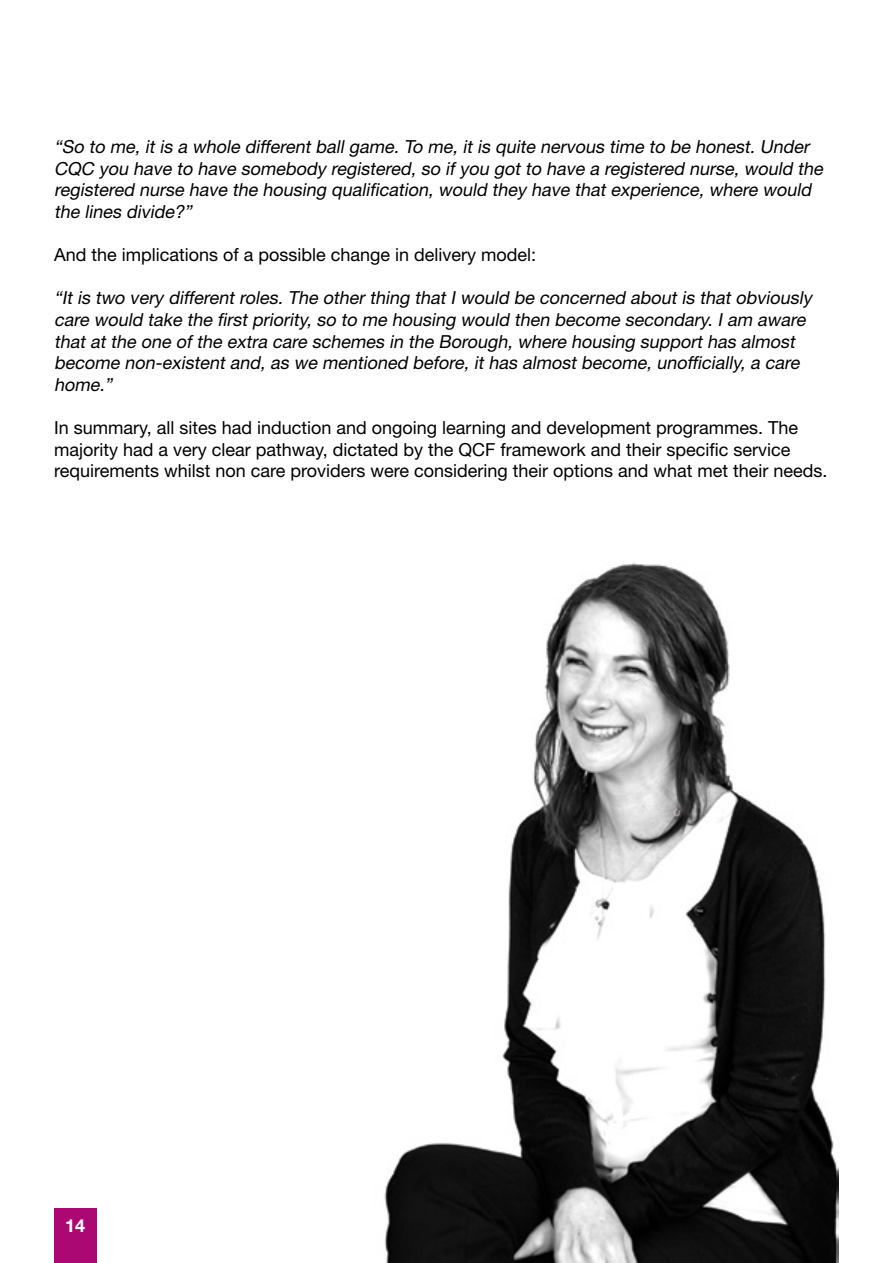
<style>
.page{position:relative;width:893px;height:1263px;background:#fff}
.page>*{position:absolute;margin:0;border:0;box-sizing:border-box;transform-origin:0 0}
.t1{font:italic 18px/21.6px "Helvetica Neue LT Std";color:#000}
.t2{font:18px/21.6px "Helvetica Neue LT Std";color:#000}
.t3{font:700 18px "Helvetica Neue LT Std";color:#fff}
</style>
<div class="page">
<div style="left:54px;top:1209px;width:43px;height:54px;background:#ab0873"></div>
<img style="left:384px;top:562px;width:455px;height:701px">
<p class="t1" style="left:54px;top:136px;width:774px">“So to me, it is a whole different ball game. To me, it is quite nervous time to be honest. Under CQC you have to have somebody registered, so if you got to have a registered nurse, would the registered nurse have the housing qualification, would they have that experience, where would the lines divide?”</p>
<p class="t2" style="left:54px;top:244px;width:484px">And the implications of a possible change in delivery model:</p>
<p class="t1" style="left:54px;top:287px;width:759px">“It is two very different roles. The other thing that I would be concerned about is that obviously care would take the first priority, so to me housing would then become secondary. I am aware that at the one of the extra care schemes in the Borough, where housing support has almost become non-existent and, as we mentioned before, it has almost become, unofficially, a care home.”</p>
<p class="t2" style="left:54px;top:417px;width:775px">In summary, all sites had induction and ongoing learning and development programmes. The majority had a very clear pathway, dictated by the QCF framework and their specific service requirements whilst non care providers were considering their options and what met their needs.</p>
<p class="t3" style="left:65px;top:1215px;width:22px">14</p>
</div>
